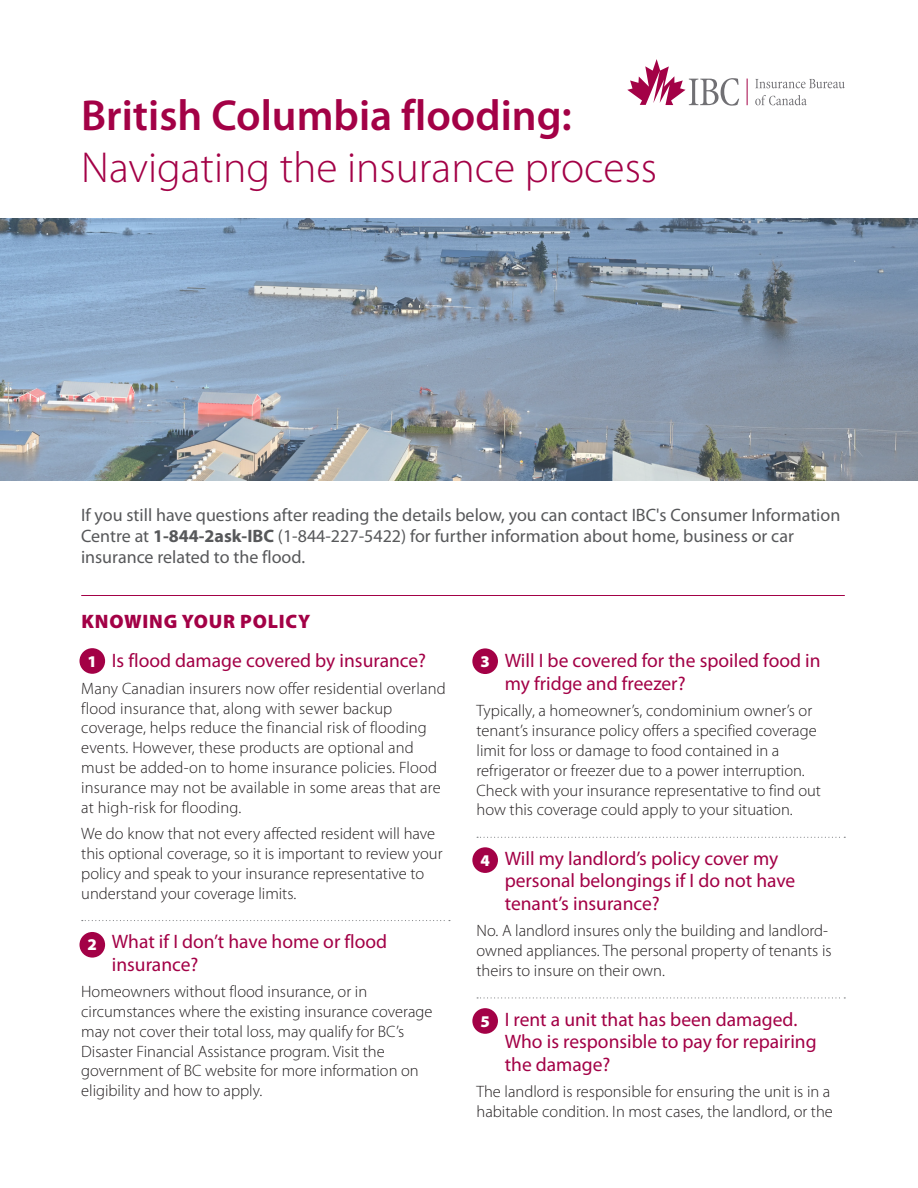
<style>
.page{position:relative;width:918px;height:1188px;background:#fff}
.page>*{position:absolute;margin:0;border:0;box-sizing:border-box;transform-origin:0 0}
.t1{font:300 43.5px/52.2px "Myriad Pro";color:#a30146}
.t2{font:19.5px/22.5px "Myriad Pro";color:#a30146}
.t3{font:900 19.5px "Myriad Pro";letter-spacing:.04em;color:#a30146}
.t4{font:18px/21px "Myriad Pro";color:#57585a}
.t5{font:300 16.5px/19.8px "Myriad Pro";color:#231f20}
.t6{font:900 16.5px "Myriad Pro";color:#fff}
.s1{font-weight:600}
.s2{font-weight:700}
</style>
<div class="page">
<svg style="left:755px;top:79px;width:90px;height:9px"></svg>
<svg style="left:755px;top:95px;width:52px;height:10px"></svg>
<svg style="left:747px;top:79px;width:1px;height:26px"></svg>
<svg style="left:627px;top:59px;width:112px;height:47px"></svg>
<img style="left:0;top:218px;width:918px;height:262px">
<svg style="left:82px;top:920px;width:368px;height:1px"></svg>
<svg style="left:477px;top:837px;width:368px;height:1px"></svg>
<svg style="left:477px;top:997px;width:368px;height:2px"></svg>
<div style="left:79px;top:648px;width:26px;height:26px;background:#a30146;border-radius:50%"></div>
<div style="left:79px;top:932px;width:26px;height:26px;background:#a30146;border-radius:50%"></div>
<div style="left:472px;top:648px;width:26px;height:26px;background:#a30146;border-radius:50%"></div>
<div style="left:472px;top:847px;width:26px;height:26px;background:#a30146;border-radius:50%"></div>
<div style="left:472px;top:1008px;width:26px;height:26px;background:#a30146;border-radius:50%"></div>
<hr style="left:81px;top:595px;width:764px;height:1px;background:#a30146">
<p class="t1" style="left:81px;top:90px;width:577px"><span class="s1">British Columbia flooding:<br></span>Navigating the insurance process</p>
<p class="t4" style="left:81px;top:504px;width:761px">If you still have questions after reading the details below, you can contact IBC's Consumer Information<br>Centre at <span class="s2">1-844-2ask-IBC</span> (1‑844-227-5422) for further information about home, business or car insurance related to the flood.</p>
<p class="t3" style="left:81px;top:610px;width:231px">KNOWING YOUR POLICY</p>
<p class="t2" style="left:112px;top:649px;width:316px">Is flood damage covered by insurance?</p>
<p class="t5" style="left:81px;top:679px;width:366px">Many Canadian insurers now offer residential overland flood insurance that, along with sewer backup coverage, helps reduce the financial risk of flooding events. However, these products are optional and must be added-on to home insurance policies. Flood insurance may not be available in some areas that are at high-risk for flooding.</p>
<p class="t5" style="left:81px;top:824px;width:363px">We do know that not every affected resident will have this optional coverage, so it is important to review your policy and speak to your insurance representative to understand your coverage limits.</p>
<p class="t2" style="left:112px;top:930px;width:277px">What if I don’t have home or flood insurance?</p>
<p class="t5" style="left:81px;top:982px;width:353px">Homeowners without flood insurance, or in circumstances where the existing insurance coverage may not cover their total loss, may qualify for BC’s Disaster Financial Assistance program. Visit the government of BC website for more information on eligibility and how to apply.</p>
<p class="t6" style="left:88px;top:652px;width:11px">1</p>
<p class="t6" style="left:88px;top:935px;width:11px">2</p>
<p class="t2" style="left:505px;top:649px;width:317px">Will I be covered for the spoiled food in my fridge and freezer?</p>
<p class="t5" style="left:477px;top:701px;width:346px">Typically, a homeowner’s, condominium owner’s or tenant’s insurance policy offers a specified coverage limit for loss or damage to food contained in a refrigerator or freezer due to a power interruption.<br>Check with your insurance representative to find out how this coverage could apply to your situation.</p>
<p class="t2" style="left:505px;top:847px;width:292px">Will my landlord’s policy cover my personal belongings if I do not have tenant’s insurance?</p>
<p class="t5" style="left:477px;top:921px;width:357px">No. A landlord insures only the building and landlord&shy;owned appliances. The personal property of tenants is theirs to insure on their own.</p>
<p class="t2" style="left:505px;top:1007px;width:313px">I rent a unit that has been damaged.<br>Who is responsible to pay for repairing the damage?</p>
<p class="t5" style="left:477px;top:1082px;width:358px">The landlord is responsible for ensuring the unit is in a habitable condition. In most cases, the landlord, or the</p>
<p class="t6" style="left:480px;top:652px;width:11px">3</p>
<p class="t6" style="left:480px;top:851px;width:11px">4</p>
<p class="t6" style="left:480px;top:1012px;width:11px">5</p>
</div>
